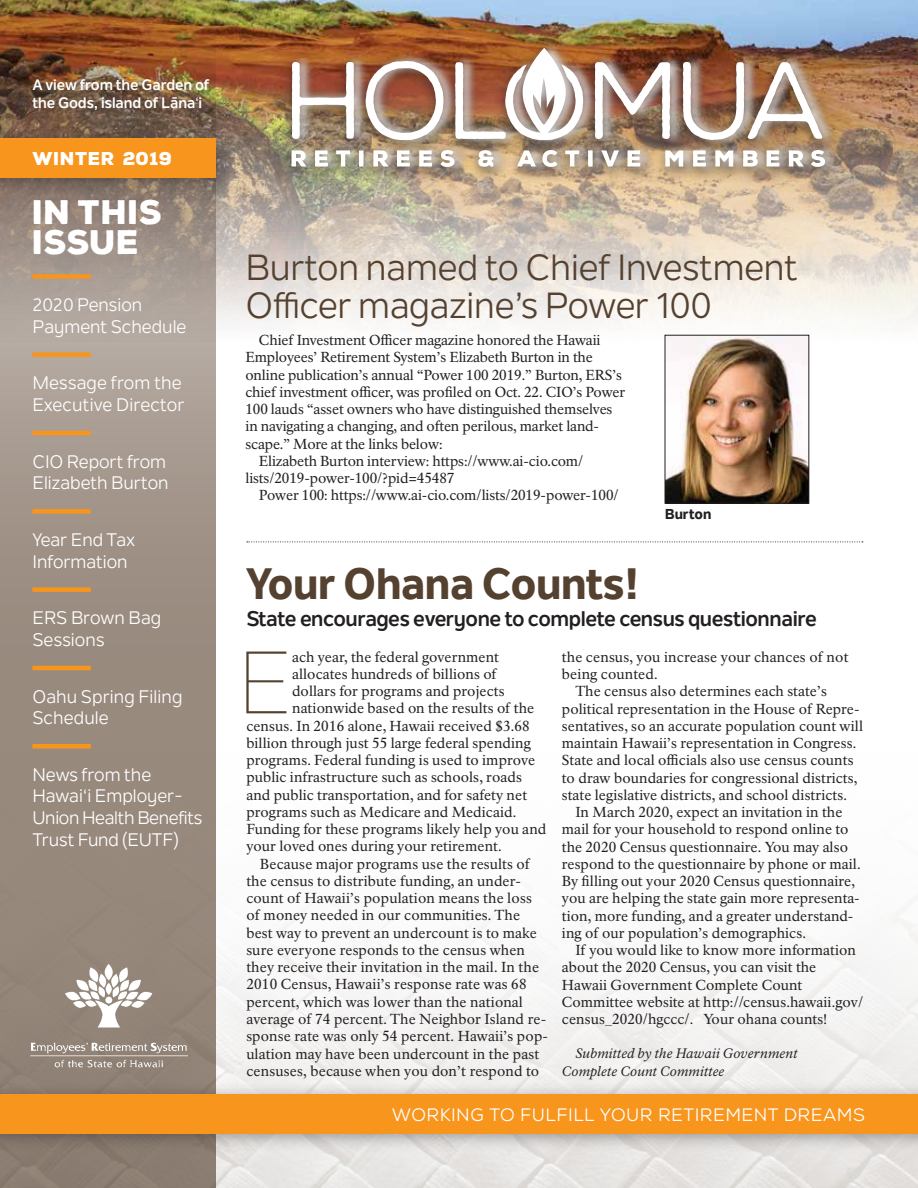
<style>
.page{position:relative;width:918px;height:1188px;background:#fff}
.page>*{position:absolute;margin:0;border:0;box-sizing:border-box;transform-origin:0 0}
.t1{font:300 87.6px "Nolan Next";color:#554130}
.t2{font:800 43.5px "Nolan Next";letter-spacing:-.01em;color:#554130}
.t3{font:36px/39px "Nolan Next";letter-spacing:-.005em;color:#554130}
.t4{font:900 33px/30.6px "Nexa Rust Sans";color:#fff}
.t5{font:700 21px "Nolan Next";letter-spacing:-.02em;color:#231f20}
.t6{font:18px/21.6px "Nolan Next";color:#fff}
.t7{font:18px "Nexa Rust Sans";letter-spacing:.025em;color:#fff}
.t8{font:900 18px "Nexa Rust Sans";letter-spacing:.025em;color:#fff}
.t9{font:700 15px/18px "Nolan Next";letter-spacing:-.005em;color:#fff}
.t10{font:14.25px "NPS Rawlinson OT";letter-spacing:.005em;color:#231f20}
.t11{font:800 14.25px "Nolan Next";color:#231f20}
.t12{font:italic 13.5px/17.2px "NPS Rawlinson OT";letter-spacing:.01em;color:#231f20}
.s1{font-family:"Arial";font-weight:400}
</style>
<div class="page">
<img style="left:216px;top:0;width:702px;height:351px">
<div style="left:280px;top:38px;width:562px;height:146px;background:#231f20;opacity:.85"></div>
<div style="left:290px;top:41px;width:549px;height:134px;background:#fff;opacity:.75"></div>
<svg style="left:292px;top:62px;width:62px;height:77px"></svg>
<svg style="left:366px;top:61px;width:78px;height:79px"></svg>
<img style="left:595px;top:62px;width:75px;height:77px">
<img style="left:683px;top:62px;width:139px;height:78px">
<svg style="left:291px;top:150px;width:15px;height:17px"></svg>
<svg style="left:315px;top:150px;width:13px;height:17px"></svg>
<svg style="left:336px;top:150px;width:14px;height:17px"></svg>
<svg style="left:359px;top:150px;width:5px;height:17px"></svg>
<svg style="left:373px;top:150px;width:15px;height:17px"></svg>
<svg style="left:397px;top:150px;width:13px;height:17px"></svg>
<svg style="left:419px;top:150px;width:13px;height:17px"></svg>
<svg style="left:440px;top:150px;width:15px;height:17px"></svg>
<svg style="left:478px;top:150px;width:15px;height:17px"></svg>
<svg style="left:517px;top:150px;width:19px;height:17px"></svg>
<svg style="left:542px;top:150px;width:15px;height:17px"></svg>
<svg style="left:565px;top:150px;width:14px;height:17px"></svg>
<svg style="left:588px;top:150px;width:5px;height:17px"></svg>
<svg style="left:602px;top:150px;width:17px;height:17px"></svg>
<svg style="left:627px;top:150px;width:13px;height:17px"></svg>
<svg style="left:665px;top:150px;width:18px;height:17px"></svg>
<svg style="left:693px;top:150px;width:13px;height:17px"></svg>
<svg style="left:715px;top:150px;width:18px;height:17px"></svg>
<svg style="left:743px;top:150px;width:15px;height:17px"></svg>
<svg style="left:766px;top:150px;width:13px;height:17px"></svg>
<svg style="left:789px;top:150px;width:15px;height:17px"></svg>
<svg style="left:811px;top:150px;width:14px;height:17px"></svg>
<img style="left:455px;top:48px;width:128px;height:92px">
<svg style="left:0;top:0;width:216px;height:1188px;background:#9a8879"></svg>
<img style="left:22px;top:954px;width:174px;height:123px">
<div style="left:0;top:1082px;width:918px;height:71px;background:#231f20;opacity:.4"></div>
<div style="left:0;top:1094px;width:918px;height:40px;background:#f8951d"></div>
<div style="left:0;top:126px;width:235px;height:71px;background:#231f20;opacity:.4"></div>
<div style="left:0;top:138px;width:216px;height:40px;background:#f8951d"></div>
<div style="left:32px;top:274px;width:59px;height:5px;background:#f8951d"></div>
<div style="left:32px;top:352px;width:59px;height:5px;background:#f8951d"></div>
<hr style="left:32px;top:431px;width:59px;height:4px;background:#f8951d">
<div style="left:32px;top:509px;width:59px;height:5px;background:#f8951d"></div>
<div style="left:32px;top:587px;width:59px;height:5px;background:#f8951d"></div>
<hr style="left:32px;top:666px;width:59px;height:4px;background:#f8951d">
<hr style="left:32px;top:744px;width:59px;height:4px;background:#f8951d">
<svg style="left:247px;top:541px;width:616px;height:1px"></svg>
<img style="left:667px;top:337px;width:140px;height:164px">
<div style="left:665px;top:335px;width:144px;height:168px;border:1px solid #231f20"></div>
<p class="t9" style="left:32px;top:75px;width:178px">A view from the Garden of the Gods, island of La¯na<span class="s1">ʻ</span>i</p>
<p class="t8" style="left:32px;top:146px;width:141px">WINTER 2019</p>
<h3 class="t4" style="left:33px;top:197px;width:132px">IN THIS<br>ISSUE</h3>
<p class="t6" style="left:32px;top:294px;width:156px">2020 Pension<br>Payment Schedule</p>
<p class="t6" style="left:32px;top:372px;width:154px">Message from the<br>Executive Director</p>
<p class="t6" style="left:32px;top:451px;width:138px">CIO Report from<br>Elizabeth Burton</p>
<p class="t6" style="left:32px;top:529px;width:104px">Year End Tax<br>Information</p>
<p class="t6" style="left:32px;top:607px;width:130px">ERS Brown Bag<br>Sessions</p>
<p class="t6" style="left:32px;top:685px;width:152px">Oahu Spring Filing<br>Schedule</p>
<p class="t6" style="left:32px;top:764px;width:172px">News from the<br>Hawai‘i Employer-<br>Union Health Benefits<br>Trust Fund (EUTF)</p>
<h3 class="t3" style="left:245px;top:247px;width:554px">Burton named to Chief Investment<br>Officer magazine’s Power 100</h3>
<p class="t10" style="left:259px;top:331px;width:343px">Chief Investment Officer magazine honored the Hawaii</p>
<p class="t10" style="left:245px;top:349px;width:349px">Employees’ Retirement System’s Elizabeth Burton in the</p>
<p class="t10" style="left:245px;top:366px;width:378px">online publication’s annual “Power 100 2019.” Burton, ERS’s</p>
<p class="t10" style="left:245px;top:383px;width:381px">chief investment officer, was profiled on Oct. 22. CIO’s Power</p>
<p class="t10" style="left:245px;top:400px;width:369px">100 lauds “asset owners who have distinguished themselves</p>
<p class="t10" style="left:245px;top:418px;width:355px">in navigating a changing, and often perilous, market land-</p>
<p class="t10" style="left:245px;top:435px;width:199px">scape.” More at the links below:</p>
<p class="t10" style="left:259px;top:452px;width:326px">Elizabeth Burton interview: https://www.ai-cio.com/</p>
<p class="t10" style="left:245px;top:470px;width:210px">lists/2019-power-100/?pid=45487</p>
<p class="t10" style="left:259px;top:487px;width:361px">Power 100: https://www.ai-cio.com/lists/2019-power-100/</p>
<p class="t11" style="left:665px;top:505px;width:48px">Burton</p>
<h2 class="t2" style="left:246px;top:557px;width:394px">Your Ohana Counts!</h2>
<h3 class="t5" style="left:246px;top:606px;width:572px">State encourages everyone to complete census questionnaire</h3>
<h1 class="t1" style="left:237px;top:630px;width:58px">E</h1>
<p class="t10" style="left:292px;top:648px;width:208px">ach year, the federal government</p>
<p class="t10" style="left:292px;top:665px;width:206px">allocates hundreds of billions of</p>
<p class="t10" style="left:292px;top:683px;width:214px">dollars for programs and projects</p>
<p class="t10" style="left:292px;top:700px;width:244px">nationwide based on the results of the</p>
<p class="t10" style="left:246px;top:717px;width:285px">census. In 2016 alone, Hawaii received $3.68</p>
<p class="t10" style="left:246px;top:734px;width:286px">billion through just 55 large federal spending</p>
<p class="t10" style="left:246px;top:752px;width:290px">programs. Federal funding is used to improve</p>
<p class="t10" style="left:246px;top:769px;width:277px">public infrastructure such as schools, roads</p>
<p class="t10" style="left:246px;top:786px;width:282px">and public transportation, and for safety net</p>
<p class="t10" style="left:246px;top:803px;width:271px">programs such as Medicare and Medicaid.</p>
<p class="t10" style="left:246px;top:821px;width:301px">Funding for these programs likely help you and</p>
<p class="t10" style="left:246px;top:838px;width:257px">your loved ones during your retirement.</p>
<p class="t10" style="left:260px;top:855px;width:271px">Because major programs use the results of</p>
<p class="t10" style="left:246px;top:872px;width:276px">the census to distribute funding, an under-</p>
<p class="t10" style="left:246px;top:890px;width:287px">count of Hawaii’s population means the loss</p>
<p class="t10" style="left:246px;top:907px;width:275px">of money needed in our communities. The</p>
<p class="t10" style="left:246px;top:924px;width:292px">best way to prevent an undercount is to make</p>
<p class="t10" style="left:246px;top:941px;width:280px">sure everyone responds to the census when</p>
<p class="t10" style="left:246px;top:959px;width:294px">they receive their invitation in the mail. In the</p>
<p class="t10" style="left:246px;top:976px;width:282px">2010 Census, Hawaii’s response rate was 68</p>
<p class="t10" style="left:246px;top:993px;width:278px">percent, which was lower than the national</p>
<p class="t10" style="left:246px;top:1010px;width:301px">average of 74 percent. The Neighbor Island re-</p>
<p class="t10" style="left:246px;top:1028px;width:303px">sponse rate was only 54 percent. Hawaii’s pop-</p>
<p class="t10" style="left:246px;top:1045px;width:294px">ulation may have been undercount in the past</p>
<p class="t10" style="left:246px;top:1062px;width:294px">censuses, because when you don’t respond to</p>
<p class="t10" style="left:562px;top:648px;width:288px">the census, you increase your chances of not</p>
<p class="t10" style="left:562px;top:665px;width:97px">being counted.</p>
<p class="t10" style="left:575px;top:683px;width:253px">The census also determines each state’s</p>
<p class="t10" style="left:562px;top:700px;width:299px">political representation in the House of Repre-</p>
<p class="t10" style="left:562px;top:717px;width:303px">sentatives, so an accurate population count will</p>
<p class="t10" style="left:562px;top:734px;width:296px">maintain Hawaii’s representation in Congress.</p>
<p class="t10" style="left:562px;top:752px;width:293px">State and local officials also use census counts</p>
<p class="t10" style="left:562px;top:769px;width:297px">to draw boundaries for congressional districts,</p>
<p class="t10" style="left:562px;top:786px;width:287px">state legislative districts, and school districts.</p>
<p class="t10" style="left:575px;top:803px;width:268px">In March 2020, expect an invitation in the</p>
<p class="t10" style="left:562px;top:821px;width:288px">mail for your household to respond online to</p>
<p class="t10" style="left:562px;top:838px;width:288px">the 2020 Census questionnaire. You may also</p>
<p class="t10" style="left:562px;top:855px;width:300px">respond to the questionnaire by phone or mail.</p>
<p class="t10" style="left:562px;top:873px;width:295px">By filling out your 2020 Census questionnaire,</p>
<p class="t10" style="left:562px;top:890px;width:299px">you are helping the state gain more representa-</p>
<p class="t10" style="left:562px;top:907px;width:293px">tion, more funding, and a greater understand-</p>
<p class="t10" style="left:562px;top:924px;width:246px">ing of our population’s demographics.</p>
<p class="t10" style="left:575px;top:942px;width:282px">If you would like to know more information</p>
<p class="t10" style="left:562px;top:959px;width:256px">about the 2020 Census, you can visit the</p>
<p class="t10" style="left:562px;top:976px;width:242px">Hawaii Government Complete Count</p>
<p class="t10" style="left:562px;top:993px;width:303px">Committee website at http://census.hawaii.gov/</p>
<p class="t10" style="left:562px;top:1011px;width:267px">census_2020/hgccc/. Your ohana counts!</p>
<p class="t12" style="left:562px;top:1045px;width:237px;text-indent:14px">Submitted by the Hawaii Government<br>Complete Count Committee</p>
<p class="t7" style="left:392px;top:1104px;width:475px">WORKING TO FULFILL YOUR RETIREMENT DREAMS</p>
</div>
